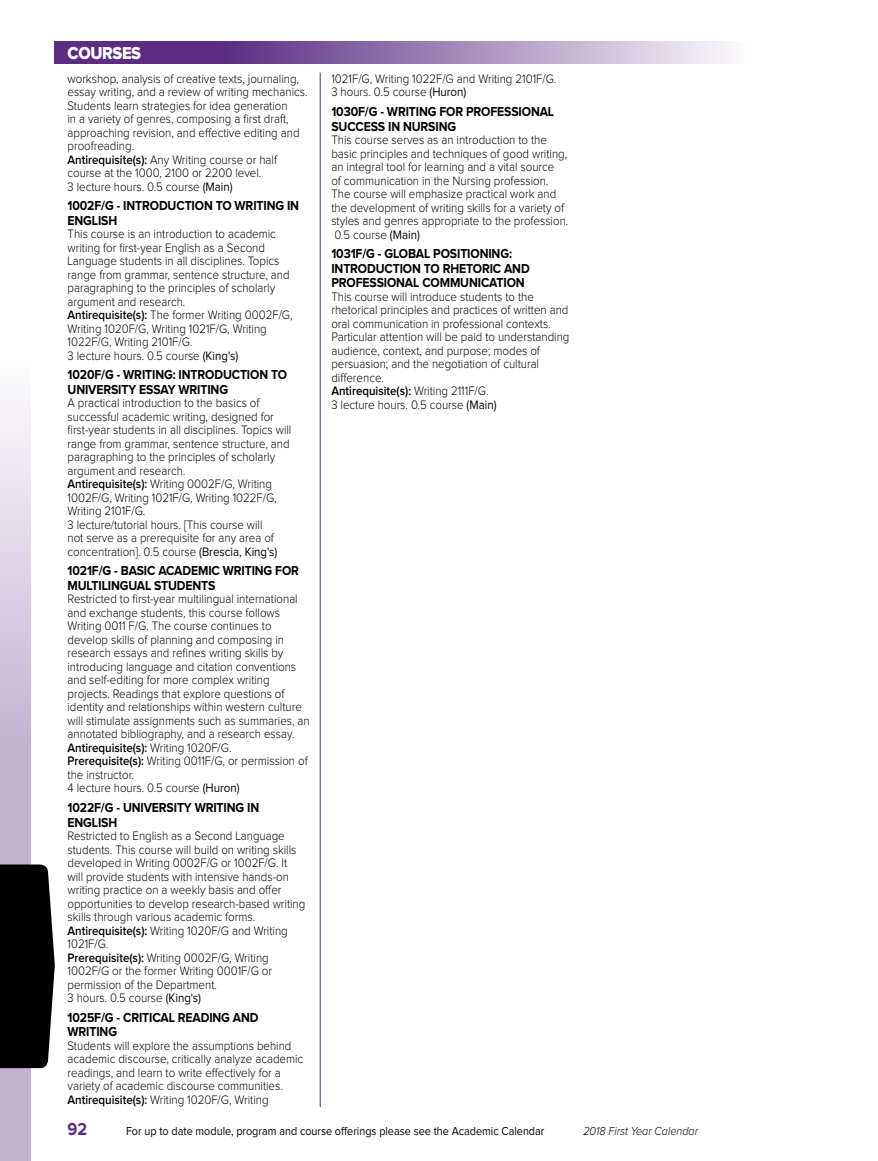
<style>
.page{position:relative;width:878px;height:1161px;background:#fff}
.page>*{position:absolute;margin:0;border:0;box-sizing:border-box;transform-origin:0 0}
.t1{font:18px "Proxima Nova Extrabld";letter-spacing:-.02em;color:#fff;scale:.9 1}
.t2{font:700 18px "Proxima Nova";color:#5b2b82;scale:.9 1}
.t3{font:700 13.5px/14.5px "Proxima Nova";letter-spacing:-.01em;color:#000;scale:.9 1}
.t4{font:300 12.75px/13.5px "Proxima Nova";color:#000;scale:.9 1}
.t5{font:12px "Proxima Nova";color:#000;scale:.9 1}
.t6{font:italic 300 12px "Proxima Nova";color:#000;scale:.9 1}
.s1{font-weight:600}
.s2{font-weight:400}
</style>
<div class="page">
<svg style="left:54px;top:41px;width:675px;height:23px;background:#9577ae"></svg>
<hr style="left:320px;top:73px;width:1px;height:1034px;background:#5b2b82">
<svg style="left:0;top:405px;width:30px;height:756px;background:#d2c6dd"></svg>
<div style="left:0;top:865px;width:48px;height:203px;background:#000"></div>
<h1 class="t1" style="left:68px;top:44px;width:83px">COURSES</h1>
<p class="t4" style="left:68px;top:72px;width:268px">workshop, analysis of creative texts, journaling, essay writing, and a review of writing mechanics.<br>Students learn strategies for idea generation<br>in a variety of genres, composing a first draft, approaching revision, and effective editing and proofreading.<br><span class="s1">Antirequisite(s):</span> Any Writing course or half course at the 1000, 2100 or 2200 level.<br>3 lecture hours. 0.5 course <span class="s2">(Main)</span></p>
<p class="t3" style="left:68px;top:199px;width:259px">1002F/G - INTRODUCTION TO WRITING IN<br>ENGLISH</p>
<p class="t4" style="left:68px;top:228px;width:251px">This course is an introduction to academic writing for first-year English as a Second Language students in all disciplines. Topics range from grammar, sentence structure, and paragraphing to the principles of scholarly argument and research.<br><span class="s1">Antirequisite(s):</span> The former Writing 0002F/G, Writing 1020F/G, Writing 1021F/G, Writing 1022F/G, Writing 2101F/G.<br>3 lecture hours. 0.5 course <span class="s2">(King's)</span></p>
<p class="t3" style="left:68px;top:368px;width:245px">1020F/G - WRITING: INTRODUCTION TO<br>UNIVERSITY ESSAY WRITING</p>
<p class="t4" style="left:68px;top:397px;width:250px">A practical introduction to the basics of successful academic writing, designed for first-year students in all disciplines. Topics will range from grammar, sentence structure, and paragraphing to the principles of scholarly argument and research.<br><span class="s1">Antirequisite(s):</span> Writing 0002F/G, Writing 1002F/G, Writing 1021F/G, Writing 1022F/G, Writing 2101F/G.<br>3 lecture/tutorial hours. [This course will<br>not serve as a prerequisite for any area of concentration]. 0.5 course <span class="s2">(Brescia, King's)</span></p>
<p class="t3" style="left:68px;top:564px;width:259px">1021F/G - BASIC ACADEMIC WRITING FOR<br>MULTILINGUAL STUDENTS</p>
<p class="t4" style="left:68px;top:593px;width:270px">Restricted to first-year multilingual international and exchange students, this course follows Writing 0011 F/G. The course continues to develop skills of planning and composing in research essays and refines writing skills by introducing language and citation conventions and self-editing for more complex writing projects. Readings that explore questions of identity and relationships within western culture will stimulate assignments such as summaries, an annotated bibliography, and a research essay.<br><span class="s1">Antirequisite(s):</span> Writing 1020F/G.<br><span class="s1">Prerequisite(s):</span> Writing 0011F/G, or permission of the instructor.<br>4 lecture hours. 0.5 course <span class="s2">(Huron)</span></p>
<p class="t3" style="left:68px;top:801px;width:214px">1022F/G - UNIVERSITY WRITING IN<br>ENGLISH</p>
<p class="t4" style="left:68px;top:830px;width:266px">Restricted to English as a Second Language students. This course will build on writing skills developed in Writing 0002F/G or 1002F/G. It will provide students with intensive hands-on writing practice on a weekly basis and offer opportunities to develop research-based writing skills through various academic forms.<br><span class="s1">Antirequisite(s):</span> Writing 1020F/G and Writing 1021F/G.<br><span class="s1">Prerequisite(s):</span> Writing 0002F/G, Writing 1002F/G or the former Writing 0001F/G or permission of the Department.<br>3 hours. 0.5 course <span class="s2">(King's)</span></p>
<p class="t3" style="left:68px;top:1010px;width:214px">1025F/G - CRITICAL READING AND<br>WRITING</p>
<p class="t4" style="left:68px;top:1039px;width:263px">Students will explore the assumptions behind academic discourse, critically analyze academic readings, and learn to write effectively for a variety of academic discourse communities.<br><span class="s1">Antirequisite(s):</span> Writing 1020F/G, Writing</p>
<p class="t4" style="left:331px;top:73px;width:251px">1021F/G, Writing 1022F/G and Writing 2101F/G.<br>3 hours. 0.5 course <span class="s2">(Huron)</span></p>
<p class="t3" style="left:331px;top:105px;width:249px">1030F/G - WRITING FOR PROFESSIONAL<br>SUCCESS IN NURSING</p>
<p class="t4" style="left:331px;top:134px;width:265px">This course serves as an introduction to the basic principles and techniques of good writing, an integral tool for learning and a vital source<br>of communication in the Nursing profession.<br>The course will emphasize practical work and the development of writing skills for a variety of styles and genres appropriate to the profession.<br>0.5 course <span class="s2">(Main)</span></p>
<p class="t3" style="left:331px;top:247px;width:222px">1031F/G - GLOBAL POSITIONING:<br>INTRODUCTION TO RHETORIC AND<br>PROFESSIONAL COMMUNICATION</p>
<p class="t4" style="left:331px;top:290px;width:266px">This course will introduce students to the rhetorical principles and practices of written and oral communication in professional contexts.<br>Particular attention will be paid to understanding audience, context, and purpose; modes of persuasion; and the negotiation of cultural difference.<br><span class="s1">Antirequisite(s):</span> Writing 2111F/G.<br>3 lecture hours. 0.5 course <span class="s2">(Main)</span></p>
<h1 class="t2" style="left:68px;top:1120px;width:23px">92</h1>
<p class="t5" style="left:126px;top:1125px;width:466px">For up to date module, program and course offerings please see the Academic Calendar</p>
<p class="t6" style="left:583px;top:1125px;width:129px">2018 First Year Calendar</p>
</div>
